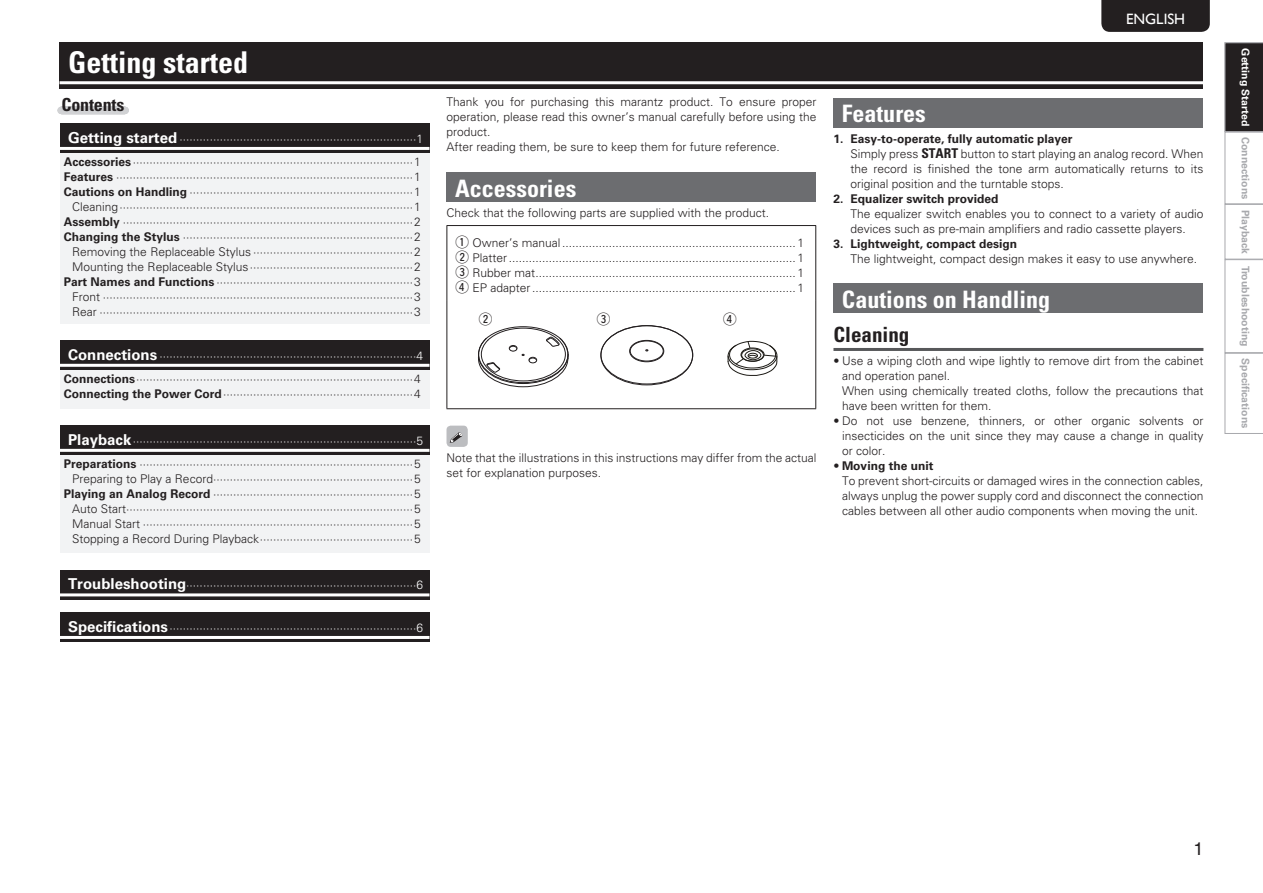
<style>
.page{position:relative;width:1263px;height:893px;background:#fff}
.page>*{position:absolute;margin:0;border:0;box-sizing:border-box;transform-origin:0 0}
.t1{font:700 condensed 30px "Univers LT Std";color:#fff}
.t2{font:700 condensed 24px "Univers LT Std";color:#fff}
.t3{font:700 condensed 21px "Univers LT Std";color:#231f20}
.t4{font:700 condensed 18px "Univers LT Std";letter-spacing:-.01em;color:#231f20}
.t5{font:18px "Helvetica LT Std";color:#231f20}
.t6{font:15px "Gill Sans";color:#fff}
.t7{font:13.5px "Marks WHT";color:#231f20}
.t8{font:300 12px/15px "Univers LT Std";color:#231f20}
.t9{font:300 12px/23.4px "Univers LT Std";color:#fff;text-align:center}
.t10{font:700 12px "Univers LT Std";color:#231f20}
.t11{font:700 10.5px "Univers LT Std";color:#a8a9ad}
.t12{font:700 10.5px "Univers LT Std";color:#fff}
.s1{font-weight:700;font-size:15px}
.s2{font-weight:700}
.s3{font-weight:700;font-size:15px;color:#fff}
.s4{color:#fff}
.s5{font-weight:700;color:#231f20}
.s6{color:#231f20}
.s7{font-family:"Marks WHT";font-weight:400;font-size:13.5px}
.s8{font-weight:700;font-stretch:condensed;font-size:13.5px}
</style>
<div class="page">
<div style="left:1101px;top:0;width:109px;height:32px;background:#231f20"></div>
<svg style="left:1225px;top:43px;width:38px;height:391px"></svg>
<div style="left:60px;top:43px;width:1143px;height:46px;background:#231f20"></div>
<hr style="left:60px;top:81px;width:1143px;height:3px;background:#fff">
<div style="left:446px;top:172px;width:370px;height:30px;background:#6c6d70"></div>
<hr style="left:446px;top:225px;width:370px;height:1px;background:#231f20">
<hr style="left:446px;top:226px;width:1px;height:74px;background:#231f20">
<hr style="left:815px;top:226px;width:1px;height:74px;background:#231f20">
<hr style="left:446px;top:300px;width:1px;height:108px;background:#231f20">
<hr style="left:815px;top:300px;width:1px;height:108px;background:#231f20">
<hr style="left:446px;top:408px;width:370px;height:1px;background:#231f20">
<svg style="left:478px;top:326px;width:91px;height:62px"></svg>
<div style="left:509px;top:345px;width:8px;height:6px;border:1px solid #231f20;border-radius:50%"></div>
<div style="left:600px;top:325px;width:93px;height:60px;border:1px solid #231f20;border-radius:50%"></div>
<div style="left:629px;top:340px;width:35px;height:22px;border:1px solid #231f20;border-radius:50%"></div>
<div style="left:630px;top:341px;width:33px;height:20px;border:1px solid #231f20;border-radius:50%"></div>
<svg style="left:727px;top:341px;width:50px;height:35px"></svg>
<div style="left:446px;top:426px;width:22px;height:21px;background:#bcbdc0;border-radius:4px"></div>
<svg style="left:450px;top:432px;width:13px;height:11px"></svg>
<div style="left:833px;top:98px;width:370px;height:30px;background:#6c6d70"></div>
<div style="left:833px;top:283px;width:370px;height:30px;background:#6c6d70"></div>
<hr style="left:833px;top:348px;width:370px;height:3px;background:#57585a">
<div style="left:60px;top:153px;width:369px;height:170px;background:#f2f3f4"></div>
<svg style="left:61px;top:107px;width:64px;height:7px"></svg>
<div style="left:60px;top:340px;width:369px;height:30px;background:#231f20"></div>
<hr style="left:60px;top:364px;width:369px;height:3px;background:#fff">
<div style="left:60px;top:370px;width:369px;height:38px;background:#f2f3f4"></div>
<div style="left:60px;top:425px;width:369px;height:30px;background:#231f20"></div>
<hr style="left:60px;top:449px;width:369px;height:3px;background:#fff">
<div style="left:60px;top:455px;width:369px;height:98px;background:#f2f3f4"></div>
<div style="left:60px;top:123px;width:369px;height:30px;background:#231f20"></div>
<hr style="left:60px;top:147px;width:369px;height:3px;background:#fff">
<div style="left:60px;top:570px;width:369px;height:30px;background:#231f20"></div>
<hr style="left:60px;top:593px;width:369px;height:3px;background:#fff">
<div style="left:60px;top:612px;width:369px;height:30px;background:#231f20"></div>
<hr style="left:60px;top:636px;width:369px;height:3px;background:#fff">
<h1 class="t1" style="left:68px;top:44px;width:182px">Getting started</h1>
<h3 class="t4" style="left:62px;top:93px;width:64px">Contents</h3>
<p class="t9" style="left:68px;top:127px;width:357px"><span class="s1">Getting started</span> ·······································································1</p>
<p class="t8" style="left:64px;top:154px;width:359px;text-align:right"><span class="s2">Accessories</span> ····················································································1<br><span class="s2">Features</span> ·························································································1<br><span class="s2">Cautions on Handling</span> ···································································1<br>Cleaning························································································1<br><span class="s2">Assembly</span> ·······················································································2<br><span class="s2">Changing the Stylus</span> ·····································································2<br>Removing the Replaceable Stylus ················································2<br>Mounting the Replaceable Stylus·················································2<br><span class="s2">Part Names and Functions</span> ···························································3<br>Front ·····························································································3<br>Rear ······························································································3</p>
<p class="t8" style="left:64px;top:344px;width:361px;line-height:23.4px;text-align:center"><span class="s3">Connections</span> <span class="s4">·············································································4<br></span><span class="s2">Connections</span>···················································································4</p>
<p class="t8" style="left:64px;top:386px;width:359px"><span class="s2">Connecting the Power Cord</span>·························································4</p>
<p class="t9" style="left:64px;top:429px;width:361px"><span class="s1">Playback</span>·····················································································5<br><span class="s5">Preparations</span> <span class="s6">··················································································5</span></p>
<p class="t8" style="left:64px;top:471px;width:359px;text-align:right">Preparing to Play a Record····························································5<br><span class="s2">Playing an Analog Record</span> ····························································5<br>Auto Start······················································································5<br>Manual Start ·················································································5<br>Stopping a Record During Playback··············································5</p>
<p class="t9" style="left:68px;top:573px;width:357px"><span class="s1">Troubleshooting</span>·····································································6</p>
<p class="t9" style="left:68px;top:616px;width:357px"><span class="s1">Specifications</span>··········································································6</p>
<p class="t6" style="left:1126px;top:10px;width:61px">ENGLISH</p>
<p class="t8" style="left:446px;top:95px;width:371px">Thank you for purchasing this marantz product. To ensure proper operation, please read this owner’s manual carefully before using the product.<br>After reading them, be sure to keep them for future reference.</p>
<h2 class="t2" style="left:455px;top:173px;width:123px">Accessories</h2>
<p class="t8" style="left:446px;top:205px;width:324px">Check that the following parts are supplied with the product.</p>
<p class="t8" style="left:455px;top:235px;width:350px;text-align:justify"><span class="s7">Q</span> Owner’s manual ...................................................................... 1<br><span class="s7">W</span> Platter...................................................................................... 1<br><span class="s7">E</span> Rubber mat.............................................................................. 1<br><span class="s7">R</span> EP adapter............................................................................... 1</p>
<p class="t7" style="left:479px;top:313px;width:15px">W</p>
<p class="t7" style="left:597px;top:313px;width:15px">E</p>
<p class="t7" style="left:723px;top:313px;width:15px">R</p>
<p class="t8" style="left:446px;top:450px;width:371px">Note that the illustrations in this instructions may differ from the actual set for explanation purposes.</p>
<h2 class="t2" style="left:842px;top:99px;width:85px">Features</h2>
<p class="t8" style="left:850px;top:131px;width:354px;text-indent:-17px"><span class="s2">1. Easy-to-operate, fully automatic player<br></span>Simply press <span class="s8">START</span> button to start playing an analog record. When the record is finished the tone arm automatically returns to its original position and the turntable stops.</p>
<p class="t10" style="left:833px;top:191px;width:167px">2. Equalizer switch provided</p>
<p class="t8" style="left:850px;top:206px;width:354px">The equalizer switch enables you to connect to a variety of audio devices such as pre-main amplifiers and radio cassette players.</p>
<p class="t10" style="left:833px;top:236px;width:185px">3. Lightweight, compact design</p>
<p class="t8" style="left:850px;top:251px;width:348px">The lightweight, compact design makes it easy to use anywhere.</p>
<h2 class="t2" style="left:842px;top:284px;width:210px">Cautions on Handling</h2>
<h3 class="t3" style="left:833px;top:321px;width:77px">Cleaning</h3>
<p class="t8" style="left:842px;top:353px;width:363px;text-indent:-9px">• Use a wiping cloth and wipe lightly to remove dirt from the cabinet and operation panel.<br>When using chemically treated cloths, follow the precautions that have been written for them.</p>
<p class="t8" style="left:842px;top:413px;width:363px;text-align:justify;text-indent:-9px">• Do not use benzene, thinners, or other organic solvents or insecticides on the unit since they may cause a change in quality or color.</p>
<p class="t8" style="left:842px;top:458px;width:363px;text-indent:-9px">• <span class="s2">Moving the unit<br></span>To prevent short-circuits or damaged wires in the connection cables, always unplug the power supply cord and disconnect the connection cables between all other audio components when moving the unit.</p>
<p class="t12" style="left:1251px;top:48px;width:79px;rotate:90deg">Getting Started</p>
<p class="t11" style="left:1251px;top:137px;width:293px;rotate:90deg">Connections Playback Troubleshooting Specifications</p>
<h3 class="t5" style="left:1193px;top:838px;width:12px">1</h3>
</div>
